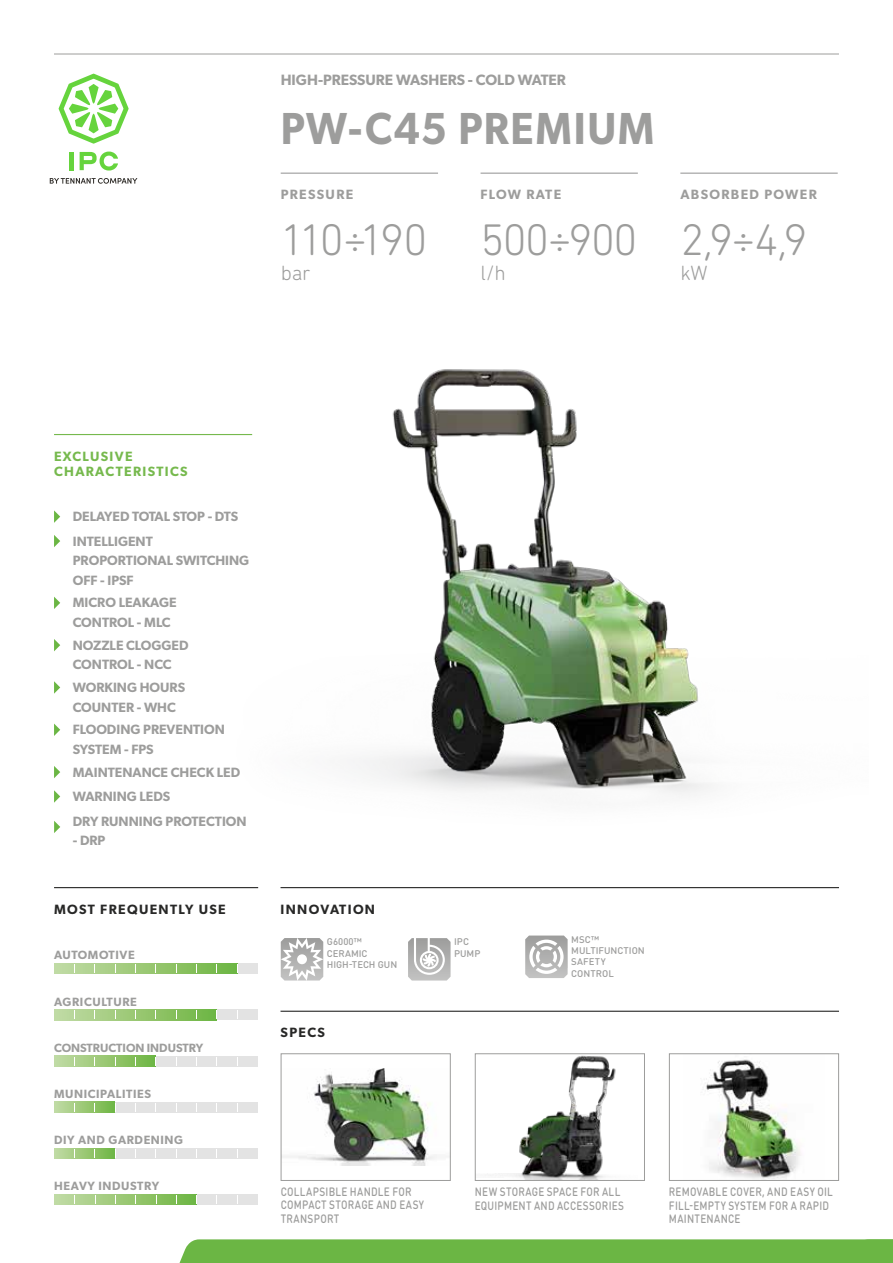
<style>
.page{position:relative;width:893px;height:1263px;background:#fff}
.page>*{position:absolute;margin:0;border:0;box-sizing:border-box;transform-origin:0 0}
.t1{font:300 45px "DIN Next Rounded LT Pro";letter-spacing:-.035em;color:#9d9d9c}
.t2{font:600 45px "Gibson";letter-spacing:.04em;color:#9d9d9c;scale:.93 1}
.t3{font:300 21px "DIN Next Rounded LT Pro";color:#9d9d9c}
.t4{font:600 15px "Gibson";color:#9d9d9c}
.t5{font:600 13.5px/19.5px "Gibson";color:#9d9d9c}
.t6{font:600 13.5px "Gibson";letter-spacing:.1em;color:#282827}
.t7{font:600 13.5px/15px "Gibson";letter-spacing:.1em;color:#76b94d}
.t8{font:600 13.5px "Gibson";letter-spacing:.1em;color:#9d9d9c}
.t9{font:600 13.5px "Gibson";letter-spacing:.09em;color:#9d9d9c}
.t10{font:500 12px/13.5px "DIN Round Pro";letter-spacing:.025em;color:#9d9d9c;scale:.83 1}
.t11{font:600 12px "Gibson";letter-spacing:.05em;color:#9d9d9c}
.t12{font:600 12px "Gibson";color:#9d9d9c}
.t13{font:500 9.6px/11.2px "DIN Round Pro";color:#9d9d9c}
</style>
<div class="page">
<hr style="left:54px;top:54px;width:785px;height:1px;background:#9d9d9c">
<div style="left:179px;top:1239px;width:714px;height:24px;background:#6bb644"></div>
<hr style="left:70px;top:152px;width:4px;height:18px;background:#66d43d">
<svg style="left:80px;top:152px;width:38px;height:19px"></svg>
<svg style="left:59px;top:74px;width:70px;height:70px"></svg>
<svg style="left:50px;top:178px;width:87px;height:6px"></svg>
<img style="left:206px;top:369px;width:507px;height:427px">
<hr style="left:281px;top:173px;width:157px;height:1px;background:#9d9d9c">
<hr style="left:481px;top:173px;width:157px;height:1px;background:#9d9d9c">
<hr style="left:680px;top:173px;width:158px;height:1px;background:#9d9d9c">
<div style="left:54px;top:1102px;width:204px;height:10px;background:#e3e3e3"></div>
<svg style="left:54px;top:1102px;width:61px;height:10px"></svg>
<div style="left:54px;top:963px;width:204px;height:11px;background:#e3e3e3"></div>
<svg style="left:54px;top:963px;width:183px;height:11px"></svg>
<div style="left:54px;top:1056px;width:204px;height:10px;background:#e3e3e3"></div>
<svg style="left:54px;top:1056px;width:102px;height:10px"></svg>
<div style="left:54px;top:1009px;width:204px;height:11px;background:#e3e3e3"></div>
<svg style="left:54px;top:1009px;width:163px;height:11px"></svg>
<div style="left:54px;top:1148px;width:204px;height:11px;background:#e3e3e3"></div>
<svg style="left:54px;top:1148px;width:61px;height:11px"></svg>
<div style="left:54px;top:1194px;width:204px;height:11px;background:#e3e3e3"></div>
<svg style="left:54px;top:1194px;width:143px;height:11px"></svg>
<hr style="left:54px;top:887px;width:204px;height:1px;background:#282827">
<hr style="left:281px;top:887px;width:558px;height:1px;background:#282827">
<hr style="left:281px;top:1011px;width:558px;height:1px;background:#282827">
<svg style="left:281px;top:938px;width:42px;height:42px"></svg>
<img style="left:490px;top:1055px;width:126px;height:124px">
<div style="left:475px;top:1053px;width:170px;height:128px;border:1px solid #9d9d9c"></div>
<img style="left:283px;top:1068px;width:154px;height:98px">
<div style="left:281px;top:1053px;width:170px;height:128px;border:1px solid #9d9d9c"></div>
<img style="left:702px;top:1059px;width:99px;height:120px">
<div style="left:669px;top:1053px;width:170px;height:128px;border:1px solid #9d9d9c"></div>
<hr style="left:54px;top:434px;width:198px;height:1px;background:#76b94d">
<svg style="left:54px;top:510px;width:6px;height:13px"></svg>
<svg style="left:54px;top:535px;width:6px;height:12px"></svg>
<svg style="left:54px;top:597px;width:6px;height:12px"></svg>
<svg style="left:54px;top:639px;width:6px;height:12px"></svg>
<svg style="left:54px;top:681px;width:6px;height:13px"></svg>
<svg style="left:54px;top:723px;width:6px;height:13px"></svg>
<svg style="left:54px;top:766px;width:6px;height:12px"></svg>
<svg style="left:54px;top:790px;width:6px;height:13px"></svg>
<svg style="left:408px;top:938px;width:43px;height:42px"></svg>
<svg style="left:54px;top:821px;width:6px;height:12px"></svg>
<svg style="left:525px;top:935px;width:43px;height:43px"></svg>
<p class="t4" style="left:281px;top:71px;width:287px">HIGH-PRESSURE WASHERS - COLD WATER</p>
<h1 class="t2" style="left:281px;top:102px;width:403px">PW-C45 PREMIUM</h1>
<p class="t8" style="left:281px;top:186px;width:74px">PRESSURE</p>
<p class="t9" style="left:481px;top:186px;width:82px">FLOW RATE</p>
<p class="t8" style="left:680px;top:186px;width:138px">ABSORBED POWER</p>
<h1 class="t1" style="left:281px;top:214px;width:148px">110÷190</h1>
<h2 class="t3" style="left:281px;top:261px;width:31px">bar</h2>
<h1 class="t1" style="left:481px;top:214px;width:158px">500÷900</h1>
<h2 class="t3" style="left:481px;top:261px;width:27px">l/h</h2>
<h1 class="t1" style="left:680px;top:214px;width:129px">2,9÷4,9</h1>
<h2 class="t3" style="left:680px;top:261px;width:29px">kW</h2>
<p class="t7" style="left:54px;top:448px;width:135px">EXCLUSIVE<br>CHARACTERISTICS</p>
<p class="t5" style="left:73px;top:504px;width:167px;line-height:24.5px">DELAYED TOTAL STOP - DTS<br>INTELLIGENT</p>
<p class="t5" style="left:73px;top:550px;width:178px">PROPORTIONAL SWITCHING<br>OFF - IPSF</p>
<p class="t5" style="left:73px;top:593px;width:105px">MICRO LEAKAGE<br>CONTROL - MLC</p>
<p class="t5" style="left:73px;top:635px;width:117px">NOZZLE CLOGGED<br>CONTROL - NCC</p>
<p class="t5" style="left:73px;top:677px;width:114px">WORKING HOURS<br>COUNTER - WHC</p>
<p class="t5" style="left:73px;top:720px;width:154px">FLOODING PREVENTION<br>SYSTEM - FPS</p>
<p class="t5" style="left:73px;top:759px;width:175px;line-height:24.5px">MAINTENANCE CHECK LED<br>WARNING LEDS<br>DRY RUNNING PROTECTION</p>
<p class="t5" style="left:73px;top:830px;width:34px">- DRP</p>
<p class="t6" style="left:54px;top:901px;width:173px">MOST FREQUENTLY USE</p>
<p class="t6" style="left:281px;top:901px;width:96px">INNOVATION</p>
<p class="t11" style="left:54px;top:948px;width:82px">AUTOMOTIVE</p>
<p class="t11" style="left:54px;top:994px;width:84px">AGRICULTURE</p>
<p class="t12" style="left:54px;top:1040px;width:151px">CONSTRUCTION INDUSTRY</p>
<p class="t13" style="left:327px;top:936px;width:72px">G6000™<br>CERAMIC<br>HIGH-TECH GUN</p>
<p class="t6" style="left:281px;top:1024px;width:46px">SPECS</p>
<p class="t13" style="left:454px;top:936px;width:28px">IPC<br>PUMP</p>
<p class="t13" style="left:571px;top:933px;width:75px">MSC™<br>MULTIFUNCTION<br>SAFETY<br>CONTROL</p>
<p class="t11" style="left:54px;top:1086px;width:99px">MUNICIPALITIES</p>
<p class="t11" style="left:54px;top:1133px;width:131px">DIY AND GARDENING</p>
<p class="t11" style="left:54px;top:1179px;width:106px">HEAVY INDUSTRY</p>
<p class="t10" style="left:281px;top:1184px;width:174px">COLLAPSIBLE HANDLE FOR<br>COMPACT STORAGE AND EASY<br>TRANSPORT</p>
<p class="t10" style="left:475px;top:1185px;width:181px">NEW STORAGE SPACE FOR ALL<br>EQUIPMENT AND ACCESSORIES</p>
<p class="t10" style="left:669px;top:1185px;width:199px">REMOVABLE COVER, AND EASY OIL<br>FILL-EMPTY SYSTEM FOR A RAPID<br>MAINTENANCE</p>
</div>
